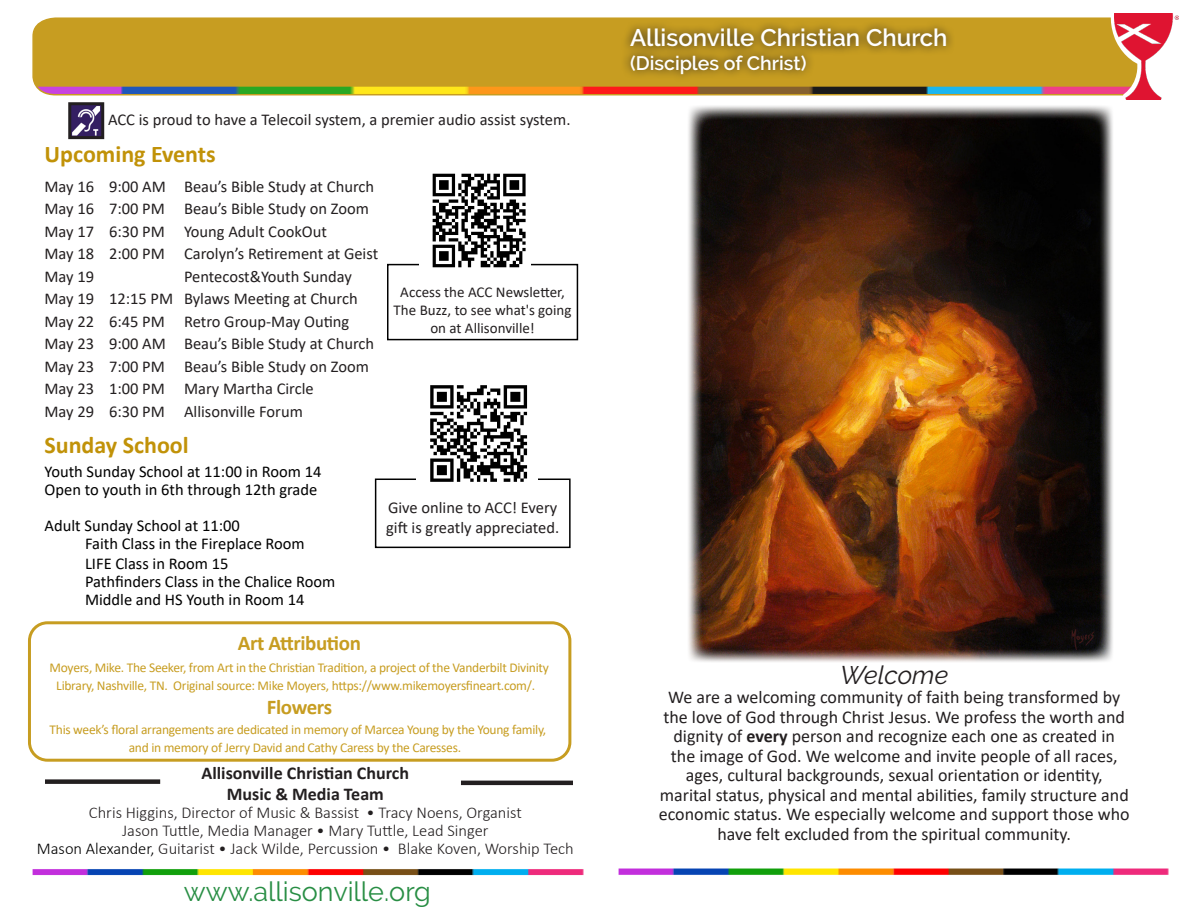
<style>
.page{position:relative;width:1188px;height:918px;background:#fff}
.page>*{position:absolute;margin:0;border:0;box-sizing:border-box;transform-origin:0 0}
.t1{font:27px "Raleway";color:#288e44}
.Box_Heading{font:italic 25.5px "Raleway";color:#231f20}
.t2{font:600 24px "Raleway";color:#fff}
.Announcement_Headings{font:700 24px "Calibri";color:#c19208}
.t3{font:700 21px "Calibri";letter-spacing:-.02em;color:#c19208}
.t4{font:600 19.5px "Raleway";color:#fff}
.Box_Text{font:18px/19.5px "Calibri";color:#231f20;text-align:center}
.t5{font:700 18px "Calibri";color:#231f20}
.Announcement_Lines{font:16.5px/19.8px "Calibri";color:#231f20}
.Box_Text-2{font:16.5px "Calibri";color:#000}
.t6{font:300 16.5px "Calibri";color:#231f20}
.t7{font:15px/18px "Calibri";color:#231f20;text-align:center}
.t8{font:13.5px/18px "Calibri";letter-spacing:-.02em;color:#c19208;text-align:center}
.s1{color:#000}
.s2{font-weight:700}
</style>
<div class="page">
<svg style="left:32px;top:17px;width:1077px;height:79px;background:#c0992c"></svg>
<svg style="left:621px;top:20px;width:334px;height:63px;background:#b08c20"></svg>
<svg style="left:1109px;top:13px;width:6px;height:83px"></svg>
<img style="left:1115px;top:13px;width:63px;height:87px">
<div style="left:387px;top:264px;width:191px;height:76px;border:2px solid #000"></div>
<img style="left:419px;top:173px;width:111px;height:95px">
<div style="left:375px;top:479px;width:196px;height:69px;border:2px solid #000"></div>
<img style="left:416px;top:385px;width:121px;height:97px">
<img style="left:72px;top:106px;width:28px;height:29px">
<div style="left:68px;top:102px;width:36px;height:37px;border:3px solid #231f20"></div>
<div style="left:28px;top:621px;width:543px;height:141px;border:3px solid #c19208;border-radius:18px"></div>
<img style="left:688px;top:106px;width:425px;height:556px">
<img style="left:618px;top:868px;width:551px;height:7px">
<img style="left:32px;top:869px;width:552px;height:7px">
<div style="left:45px;top:779px;width:115px;height:5px;background:#231f20"></div>
<hr style="left:461px;top:781px;width:112px;height:4px;background:#231f20">
<p class="Announcement_Lines" style="left:108px;top:110px;width:464px">ACC is proud to have a Telecoil system, a premier audio assist system.</p>
<p class="Announcement_Headings" style="left:45px;top:137px;width:173px">Upcoming Events</p>
<p class="Announcement_Lines" style="left:45px;top:176px;width:331px">May 16 9:00 AM Beau’s Bible Study at Church</p>
<p class="Announcement_Lines" style="left:45px;top:198px;width:326px">May 16 7:00 PM Beau’s Bible Study on Zoom</p>
<p class="Announcement_Lines" style="left:45px;top:221px;width:284px">May 17 6:30 PM Young Adult CookOut</p>
<p class="Announcement_Lines" style="left:45px;top:243px;width:335px">May 18 2:00 PM Carolyn’s Retirement at Geist</p>
<p class="Announcement_Lines" style="left:45px;top:266px;width:51px">May 19</p>
<p class="Announcement_Lines" style="left:184px;top:266px;width:169px">Pentecost&amp;Youth Sunday</p>
<p class="Announcement_Lines" style="left:45px;top:288px;width:315px">May 19 12:15 PM Bylaws Meeting at Church</p>
<p class="Announcement_Lines" style="left:45px;top:311px;width:306px">May 22 6:45 PM Retro Group-May Outing</p>
<p class="Announcement_Lines" style="left:45px;top:333px;width:331px">May 23 9:00 AM Beau’s Bible Study at Church</p>
<p class="Announcement_Lines" style="left:45px;top:356px;width:326px">May 23 7:00 PM Beau’s Bible Study on Zoom</p>
<p class="Announcement_Lines" style="left:45px;top:378px;width:271px">May 23 1:00 PM Mary Martha Circle</p>
<p class="Announcement_Lines" style="left:45px;top:401px;width:260px">May 29 6:30 PM Allisonville Forum</p>
<p class="Announcement_Headings" style="left:45px;top:428px;width:146px">Sunday School</p>
<p class="Box_Text-2" style="left:45px;top:460px;width:279px">Youth Sunday School at 11:00 in Room 14</p>
<p class="Box_Text-2" style="left:45px;top:478px;width:274px">Open to youth in 6th through 12th grade</p>
<p class="Box_Text-2" style="left:45px;top:514px;width:197px">Adult Sunday School at 11:00</p>
<p class="Box_Text-2" style="left:85px;top:532px;width:221px">Faith Class in the Fireplace Room</p>
<p class="Box_Text-2" style="left:85px;top:552px;width:145px">LIFE Class in Room 15</p>
<p class="Box_Text-2" style="left:85px;top:570px;width:252px">Pathfinders Class in the Chalice Room</p>
<p class="Box_Text-2" style="left:85px;top:588px;width:221px">Middle and HS Youth in Room 14</p>
<p class="t7" style="left:394px;top:282px;width:179px">Access the ACC Newsletter,<br>The Buzz, to see what's going on at Allisonville!</p>
<p class="Announcement_Lines" style="left:386px;top:498px;width:175px">Give online to ACC! Every gift is greatly appreciated.</p>
<p class="t3" style="left:238px;top:628px;width:125px">Art Attribution</p>
<p class="t8" style="left:50px;top:658px;width:501px">Moyers, Mike. The Seeker, from Art in the Christian Tradition, a project of the Vanderbilt Divinity<br>Library, Nashville, TN. Original source: Mike Moyers, https://www.mikemoyersfineart.com/.</p>
<p class="t3" style="left:267px;top:692px;width:67px">Flowers</p>
<p class="t8" style="left:50px;top:720px;width:498px">This week’s floral arrangements are dedicated in memory of Marcea Young by the Young family, and in memory of Jerry David and Cathy Caress by the Caresses.</p>
<p class="t5" style="left:202px;top:760px;width:209px">Allisonville Christian Church</p>
<p class="t5" style="left:227px;top:781px;width:159px">Music &amp; Media Team</p>
<p class="t6" style="left:89px;top:802px;width:434px">Chris Higgins, Director of Music &amp; Bassist • Tracy Noens, Organist</p>
<p class="t6" style="left:122px;top:820px;width:368px">Jason Tuttle, Media Manager • Mary Tuttle, Lead Singer</p>
<p class="t6" style="left:37px;top:838px;width:538px"><span class="s1">Mason Alexander,</span> Guitarist • Jack Wilde, Percussion • Blake Koven, Worship Tech</p>
<p class="t1" style="left:184px;top:876px;width:249px">www.allisonville.org</p>
<p class="t2" style="left:630px;top:24px;width:319px">Allisonville Christian Church</p>
<p class="t4" style="left:630px;top:52px;width:178px">(Disciples of Christ)</p>
<p class="Box_Heading" style="left:840px;top:660px;width:110px">Welcome</p>
<p class="Box_Text" style="left:659px;top:687px;width:472px">We are a welcoming community of faith being transformed by the love of God through Christ Jesus. We profess the worth and dignity of <span class="s2">every</span> person and recognize each one as created in<br>the image of God. We welcome and invite people of all races, ages, cultural backgrounds, sexual orientation or identity, marital status, physical and mental abilities, family structure and economic status. We especially welcome and support those who have felt excluded from the spiritual community.</p>
</div>
